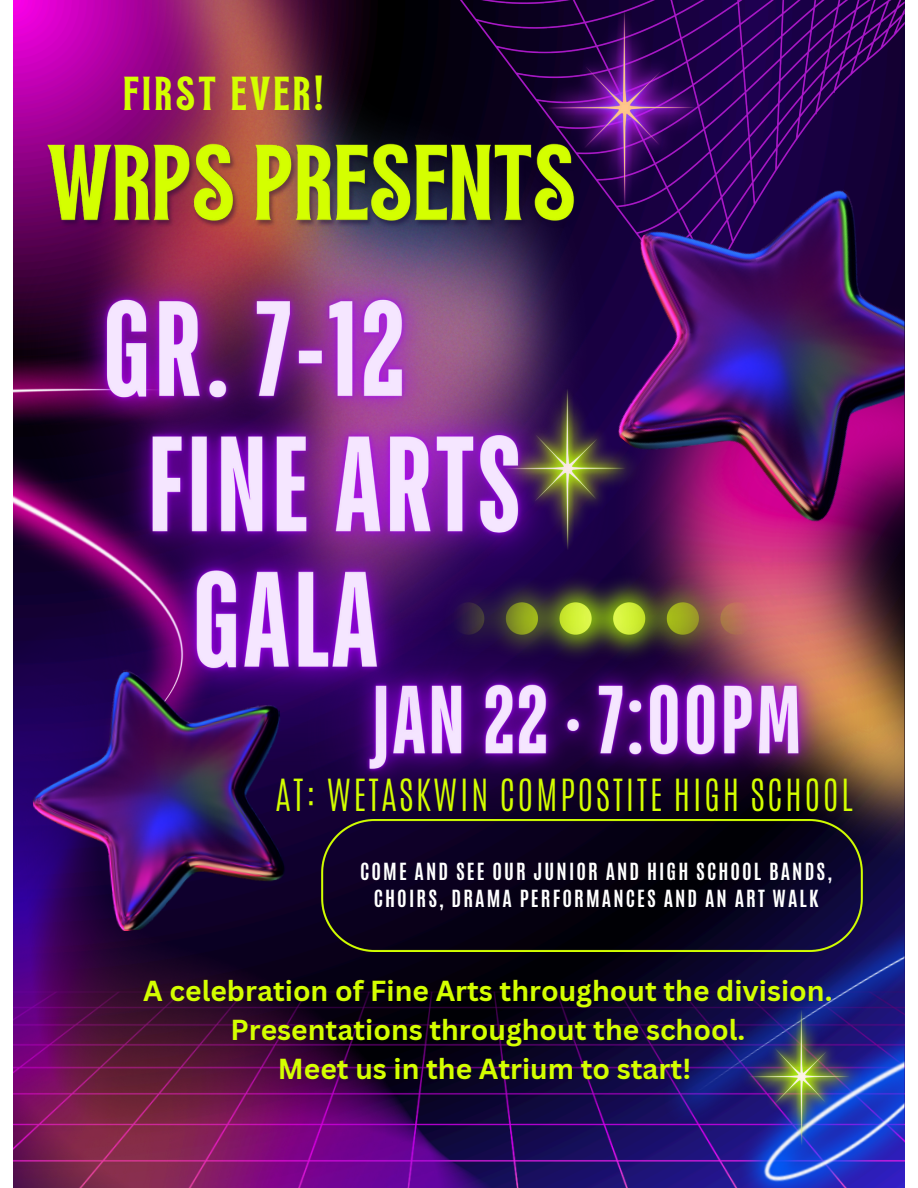
<style>
.page{position:relative;width:918px;height:1188px;background:#fff}
.page>*{position:absolute;margin:0;border:0;box-sizing:border-box;transform-origin:0 0}
.t1{font:300 37.05px "Antonio";letter-spacing:.065em;color:#d4ff00}
.t2{font:31.95px "TAN Jambore Display";letter-spacing:.105em;color:#d4ff00}
.t3{font:700 28.2px/38.7px "Canva Sans";color:#d4ff00;text-align:center}
.t4{font:700 19.8px/26.8px "Antonio";letter-spacing:.105em;color:#fff;text-align:center}
</style>
<div class="page">
<img style="left:536px;top:991px;width:101px;height:197px">
<img style="left:13px;top:871px;width:523px;height:317px">
<img style="left:637px;top:937px;width:267px;height:251px">
<img style="left:775px;top:0;width:130px;height:150px">
<img style="left:14px;top:0;width:761px;height:112px">
<img style="left:712px;top:109px;width:192px;height:441px">
<img style="left:536px;top:8px;width:176px;height:104px">
<img style="left:741px;top:1008px;width:121px;height:138px">
<img style="left:321px;top:899px;width:541px;height:52px">
<img style="left:296px;top:550px;width:608px;height:349px">
<img style="left:13px;top:112px;width:753px;height:759px">
<img style="left:44px;top:141px;width:539px;height:104px">
<img style="left:23px;top:658px;width:273px;height:279px">
<img style="left:438px;top:573px;width:329px;height:90px">
<p class="t2" style="left:123px;top:76px;width:202px">FIRST EVER!</p>
<p class="t1" style="left:275px;top:769px;width:579px">AT: WETASKWIN COMPOSTITE HIGH SCHOOL</p>
<p class="t4" style="left:360px;top:858px;width:473px">COME AND SEE OUR JUNIOR AND HIGH SCHOOL BANDS,<br>CHOIRS, DRAMA PERFORMANCES AND AN ART WALK</p>
<p class="t3" style="left:143px;top:971px;width:691px">A celebration of Fine Arts throughout the division.<br>Presentations throughout the school.<br>Meet us in the Atrium to start!</p>
</div>
